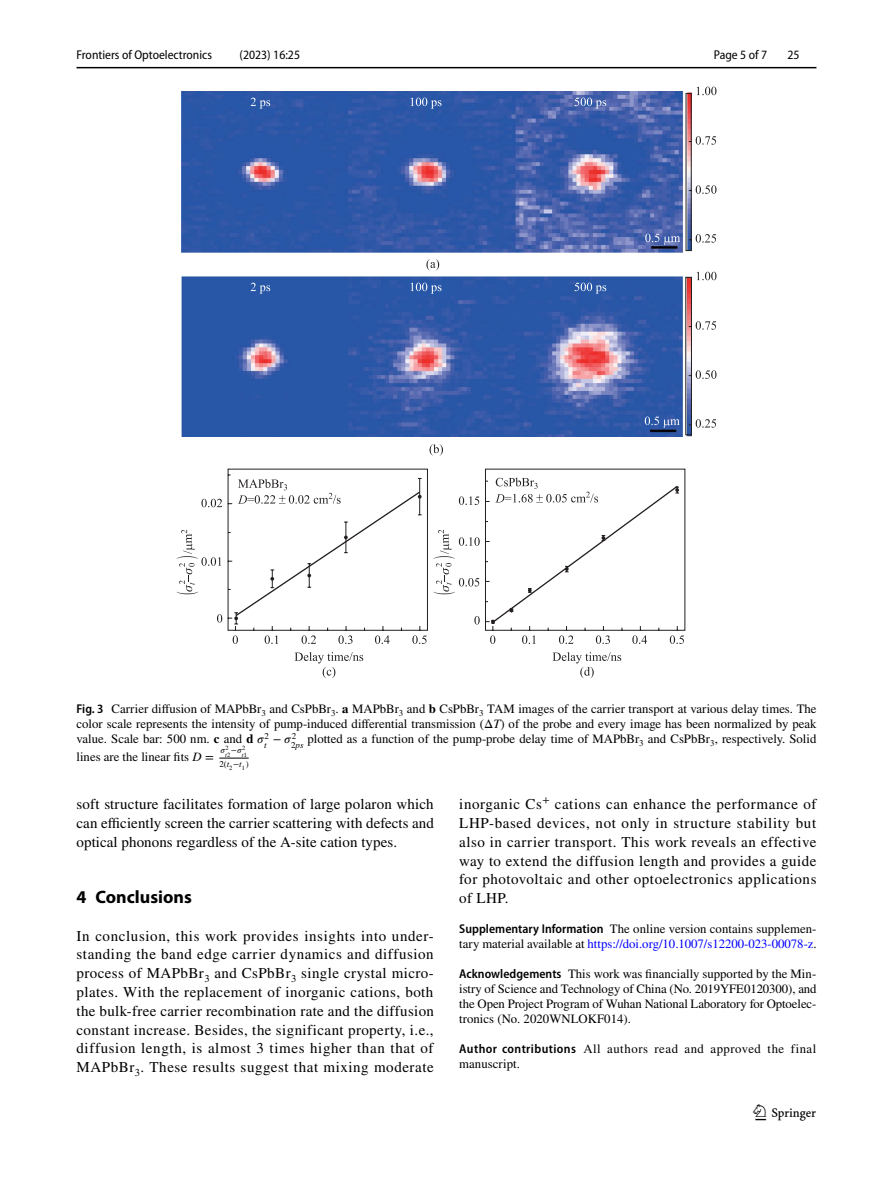
<style>
.page{position:relative;width:893px;height:1187px;background:#fff}
.page>*{position:absolute;margin:0;border:0;box-sizing:border-box;transform-origin:0 0}
.t1{font:22.5px "Springnew Regular 3";color:#000}
.t2{font:700 18px "Myriad Pro";color:#000}
.t3{font:15px/18.8px "STIX";letter-spacing:.035em;color:#000;text-align:justify}
.t4{font:12.75px/15px "STIX";color:#000;text-align:justify}
.t5{font:12.75px/15px "STIX";letter-spacing:.04em;color:#000}
.t6{font:semi-condensed 12.75px "Myriad Pro";color:#000}
.t7{font:8.85px "STIX Math Regular 5";color:#000}
.t8{font:8.85px "STIX General Italic 11";color:#000}
.t9{font:8.85px "STIX Math Italic 9";color:#000}
.t10{font:6.3px "STIX General Regular 9";color:#000}
.t11{font:6.3px "STIX General Italic 10";color:#000}
.s1{font-family:"Myriad Pro";font-weight:600;font-stretch:semi-condensed}
.s2{font-weight:700}
.s3{font-style:italic}
.s4{font-family:"STIX Math Italic 10"}
.s5{font-family:"STIX General Italic 10"}
.s6{font-family:"STIX Math Regular 5";font-size:8.85px}
.s7{font-family:"STIX Math Italic 9";font-size:8.85px}
.s8{font-family:"STIX General Regular 9"}
.s9{font-family:"STIX Math Regular 5"}
.s10{color:#00f}
</style>
<div class="page">
<hr style="left:77px;top:67px;width:739px;height:1px;background:#000">
<img style="left:181px;top:92px;width:510px;height:345px">
<svg style="left:697px;top:87px;width:19px;height:8px"></svg>
<svg style="left:696px;top:136px;width:20px;height:9px"></svg>
<svg style="left:696px;top:185px;width:20px;height:9px"></svg>
<svg style="left:696px;top:234px;width:20px;height:9px"></svg>
<svg style="left:217px;top:614px;width:5px;height:8px"></svg>
<svg style="left:233px;top:635px;width:194px;height:9px"></svg>
<svg style="left:201px;top:498px;width:21px;height:9px"></svg>
<svg style="left:227px;top:93px;width:465px;height:538px"></svg>
<svg style="left:251px;top:282px;width:355px;height:12px"></svg>
<svg style="left:645px;top:272px;width:71px;height:163px"></svg>
<svg style="left:238px;top:479px;width:103px;height:5px"></svg>
<svg style="left:295px;top:652px;width:326px;height:26px"></svg>
<hr style="left:419px;top:478px;width:1px;height:37px;background:#231f20">
<svg style="left:234px;top:484px;width:199px;height:139px"></svg>
<svg style="left:433px;top:468px;width:253px;height:176px"></svg>
<svg style="left:176px;top:529px;width:45px;height:65px"></svg>
<hr style="left:219px;top:757px;width:30px;height:1px;background:#000">
<p class="t6" style="left:77px;top:48px;width:137px">Frontiers of Optoelectronics</p>
<p class="t6" style="left:240px;top:48px;width:62px">(2023) 16:25</p>
<p class="t6" style="left:714px;top:48px;width:55px">Page 5 of 7</p>
<p class="t6" style="left:787px;top:48px;width:14px">25</p>
<p class="t4" style="left:77px;top:702px;width:741px"><span class="s1">Fig. 3</span> Carrier diffusion of MAPbBr<sub>3</sub> and CsPbBr<sub>3</sub>. <span class="s2">a</span> MAPbBr<sub>3</sub> and <span class="s2">b</span> CsPbBr<sub>3</sub> TAM images of the carrier transport at various delay times. The color scale represents the intensity of pump-induced differential transmission (Δ<span class="s3">T</span>) of the probe and every image has been normalized by peak value. Scale bar: 500 nm. <span class="s2">c</span> and <span class="s2">d</span> <span class="s4">𝜎</span><sup>2</sup></p>
<p class="t8" style="left:264px;top:741px;width:34px">t <sup>−</sup><sup>𝜎</sup><sup>2</sup></p>
<p class="t4" style="left:291px;top:732px;width:527px"><sub>2</sub><sub>ps</sub> plotted as a function of the pump-probe delay time of MAPbBr<sub>3</sub> and CsPbBr<sub>3</sub>, respectively. Solid</p>
<p class="t9" style="left:220px;top:745px;width:10px">𝜎<sup>2</sup></p>
<p class="t10" style="left:225px;top:749px;width:22px"><span class="s5">t</span>2<span class="s6">−</span><span class="s7">𝜎</span>2</p>
<p class="t11" style="left:242px;top:752px;width:7px">t<span class="s8">1</span></p>
<p class="t7" style="left:219px;top:761px;width:31px"><span class="s8">2</span>(<span class="s5">t</span><sub>2</sub>−<span class="s5">t</span><sub>1</sub>)</p>
<p class="t4" style="left:77px;top:750px;width:139px">lines are the linear fits <span class="s5">D</span> <span class="s9">=</span></p>
<p class="t3" style="left:77px;top:796px;width:359px">soft structure facilitates formation of large polaron which can efficiently screen the carrier scattering with defects and optical phonons regardless of the A-site cation types.</p>
<p class="t2" style="left:77px;top:885px;width:117px">4 Conclusions</p>
<p class="t3" style="left:77px;top:927px;width:359px">In conclusion, this work provides insights into under&shy;standing the band edge carrier dynamics and diffusion process of MAPbBr<sub>3</sub> and CsPbBr<sub>3</sub> single crystal micro&shy;plates. With the replacement of inorganic cations, both the bulk-free carrier recombination rate and the diffusion constant increase. Besides, the significant property, i.e., diffusion length, is almost 3 times higher than that of MAPbBr<sub>3</sub>. These results suggest that mixing moderate</p>
<p class="t3" style="left:459px;top:796px;width:359px">inorganic Cs<sup>+</sup> cations can enhance the performance of LHP-based devices, not only in structure stability but also in carrier transport. This work reveals an effective way to extend the diffusion length and provides a guide for photovoltaic and other optoelectronics applications of LHP.</p>
<p class="t4" style="left:459px;top:922px;width:359px"><span class="s1">Supplementary Information</span> The online version contains supplemen&shy;tary material available at <span class="s10">https://doi.org/10.1007/s12200-023-00078-z</span>.</p>
<p class="t4" style="left:459px;top:967px;width:359px"><span class="s1">Acknowledgements</span> This work was financially supported by the Min&shy;istry of Science and Technology of China (No. 2019YFE0120300), and the Open Project Program of Wuhan National Laboratory for Optoelec&shy;tronics (No. 2020WNLOKF014).</p>
<p class="t5" style="left:459px;top:1042px;width:359px"><span class="s1">Author contributions</span> All authors read and approved the final manuscript.</p>
<h1 class="t1" style="left:755px;top:1104px;width:62px">1 3</h1>
</div>
